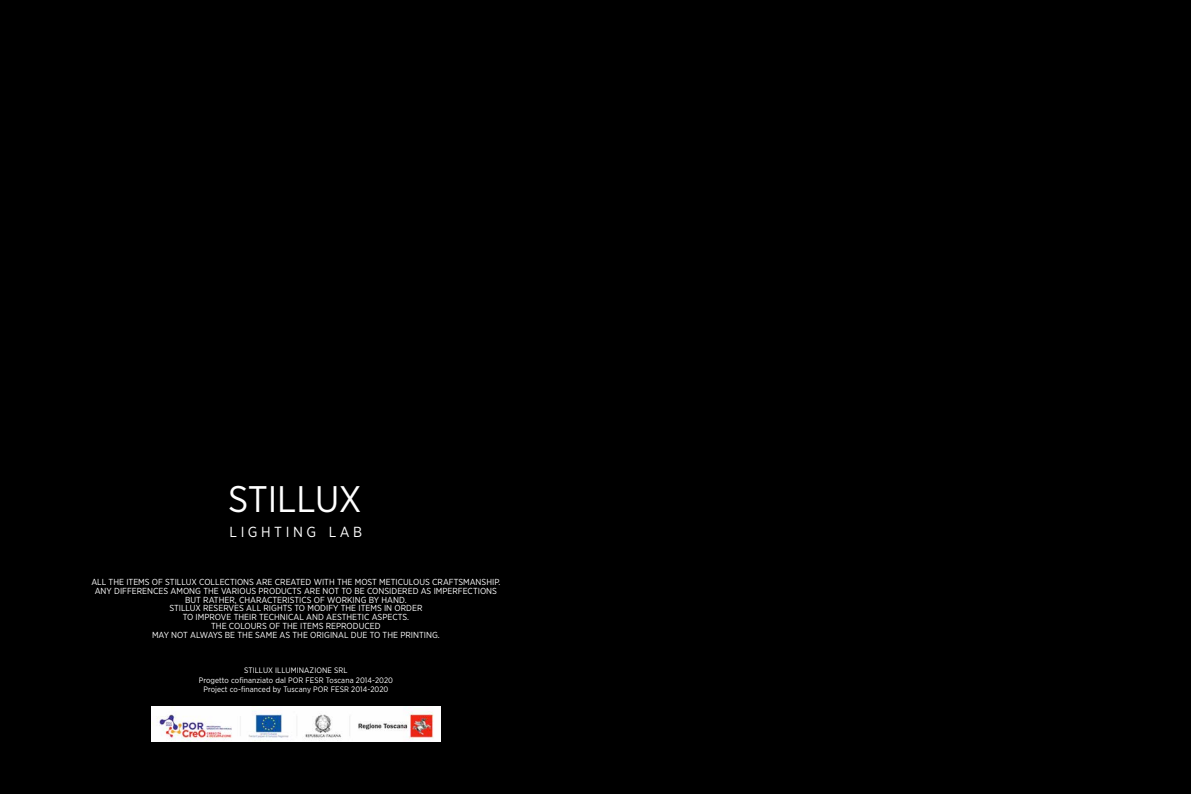
<style>
.page{position:relative;width:1191px;height:794px;background:#fff}
.page>*{position:absolute;margin:0;border:0;box-sizing:border-box;transform-origin:0 0}
.t1{font:36.93px "Gotham Narrow";letter-spacing:-.005em;color:#fff}
.t2{font:14.61px "Gotham Narrow";letter-spacing:.245em;color:#fff}
.t3{font:8.75px/8.8px "Gotham Narrow";color:#fff;text-align:center}
.t4{font:7.88px/9.5px "Gotham Narrow";letter-spacing:.01em;color:#fff;text-align:center}
</style>
<div class="page">
<div style="left:0;top:0;width:1190px;height:794px;background:#000"></div>
<img style="left:151px;top:706px;width:290px;height:36px">
<h1 class="t1" style="left:228px;top:476px;width:135px">STILLUX</h1>
<h2 class="t2" style="left:229px;top:523px;width:134px">LIGHTING LAB</h2>
<p class="t3" style="left:91px;top:577px;width:410px">ALL THE ITEMS OF STILLUX COLLECTIONS ARE CREATED WITH THE MOST METICULOUS CRAFTSMANSHIP.<br>ANY DIFFERENCES AMONG THE VARIOUS PRODUCTS ARE NOT TO BE CONSIDERED AS IMPERFECTIONS BUT RATHER, CHARACTERISTICS OF WORKING BY HAND.<br>STILLUX RESERVES ALL RIGHTS TO MODIFY THE ITEMS IN ORDER<br>TO IMPROVE THEIR TECHNICAL AND AESTHETIC ASPECTS.<br>THE COLOURS OF THE ITEMS REPRODUCED<br>MAY NOT ALWAYS BE THE SAME AS THE ORIGINAL DUE TO THE PRINTING.</p>
<p class="t4" style="left:199px;top:665px;width:196px">STILLUX ILLUMINAZIONE SRL<br>Progetto cofinanziato dal POR FESR Toscana 2014-2020<br>Project co-financed by Tuscany POR FESR 2014-2020</p>
</div>
